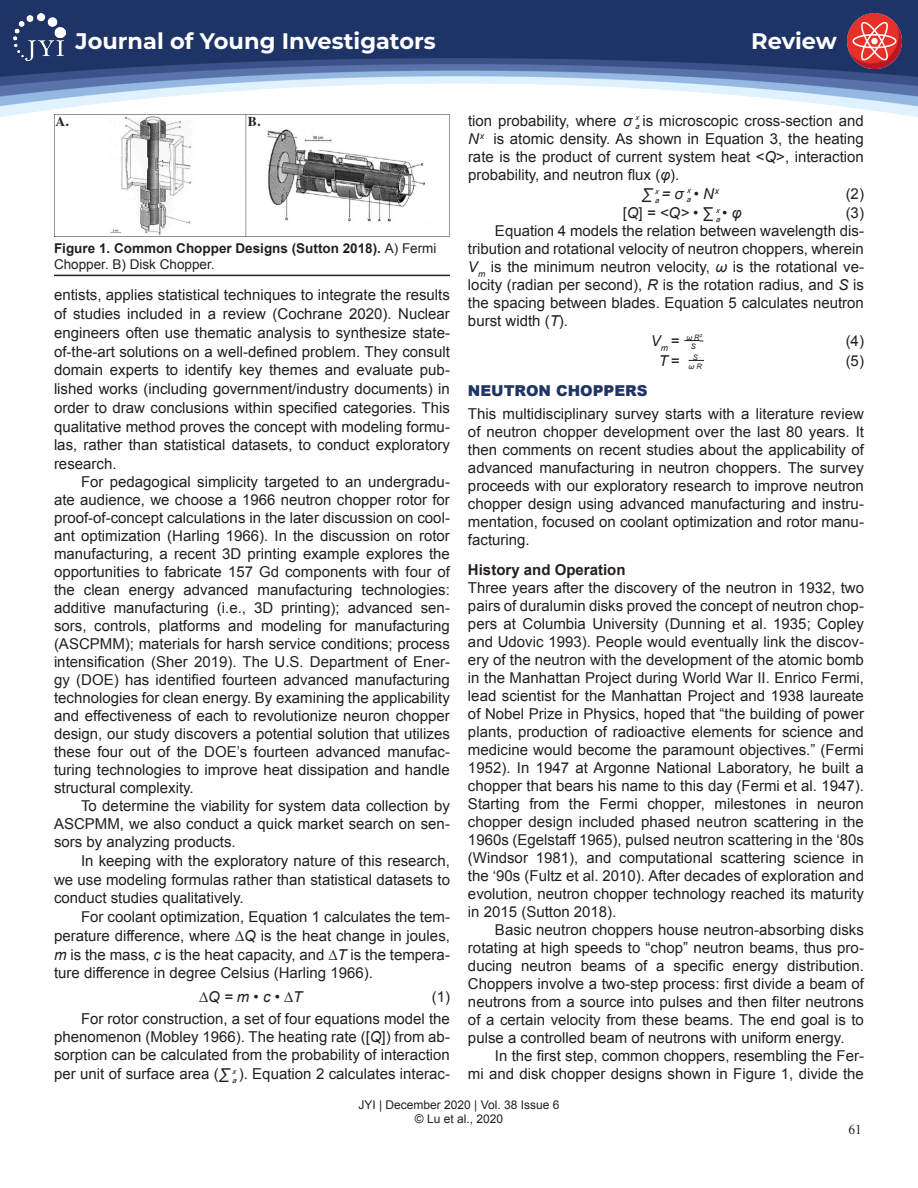
<style>
.page{position:relative;width:918px;height:1188px;background:#fff}
.page>*{position:absolute;margin:0;border:0;box-sizing:border-box;transform-origin:0 0}
.t1{font:700 22.5px "Montserrat";color:#fff}
.t2{font:15px/18px "Arial";color:#231f20;text-align:justify}
.t3{font:italic 15px "Arial";color:#231f20}
.t4{font:700 15px "Arial";color:#231f20}
.t5{font:900 15px "Arial";color:#1e3566}
.t6{font:700 13.5px/16.2px "Arial";color:#231f20}
.t7{font:700 13.5px "Times";color:#231f20}
.t8{font:13.5px "Times New Roman";color:#231f20}
.t9{font:12px/14.4px "Arial";color:#231f20;text-align:center}
.t10{font:italic 7.5px/9px "Arial";color:#231f20;text-align:center}
.s1{font-weight:400}
.s2{font-style:italic}
.s3{font-style:normal}
.s4{font-size:15px}
</style>
<div class="page">
<div style="left:0;top:0;width:918px;height:22px;background:#1f3466"></div>
<img style="left:0;top:22px;width:918px;height:95px">
<img style="left:14px;top:14px;width:51px;height:47px">
<img style="left:847px;top:14px;width:55px;height:54px">
<svg style="left:684px;top:340px;width:19px;height:2px"></svg>
<svg style="left:689px;top:360px;width:15px;height:1px"></svg>
<img style="left:54px;top:115px;width:396px;height:122px">
<hr style="left:54px;top:275px;width:396px;height:1px;background:#231f20">
<h1 class="t1" style="left:76px;top:25px;width:362px">Journal of Young Investigators</h1>
<h1 class="t1" style="left:751px;top:25px;width:87px">Review</h1>
<p class="t7" style="left:56px;top:109px;width:15px">A.</p>
<p class="t7" style="left:248px;top:109px;width:14px">B.</p>
<p class="t6" style="left:54px;top:240px;width:384px">Figure 1. Common Chopper Designs (Sutton 2018). <span class="s1">A) Fermi<br>Chopper. B) Disk Chopper.</span></p>
<p class="t2" style="left:54px;top:286px;width:398px;line-height:18.8px">entists, applies statistical techniques to integrate the results of studies included in a review (Cochrane 2020). Nuclear engineers often use thematic analysis to synthesize state&shy;of-the-art solutions on a well-defined problem. They consult domain experts to identify key themes and evaluate pub&shy;lished works (including government/industry documents) in order to draw conclusions within specified categories. This qualitative method proves the concept with modeling formu&shy;las, rather than statistical datasets, to conduct exploratory research.</p>
<p class="t2" style="left:54px;top:473px;width:398px;text-indent:27px">For pedagogical simplicity targeted to an undergradu&shy;ate audience, we choose a 1966 neutron chopper rotor for proof-of-concept calculations in the later discussion on cool&shy;ant optimization (Harling 1966). In the discussion on rotor manufacturing, a recent 3D printing example explores the opportunities to fabricate 157 Gd components with four of the clean energy advanced manufacturing technologies: additive manufacturing (i.e., 3D printing); advanced sen&shy;sors, controls, platforms and modeling for manufacturing (ASCPMM); materials for harsh service conditions; process intensification (Sher 2019). The U.S. Department of Ener&shy;gy (DOE) has identified fourteen advanced manufacturing technologies for clean energy. By examining the applicability and effectiveness of each to revolutionize neuron chopper design, our study discovers a potential solution that utilizes these four out of the DOE’s fourteen advanced manufac&shy;turing technologies to improve heat dissipation and handle structural complexity.</p>
<p class="t2" style="left:54px;top:797px;width:397px;text-indent:27px">To determine the viability for system data collection by ASCPMM, we also conduct a quick market search on sen&shy;sors by analyzing products.</p>
<p class="t2" style="left:54px;top:851px;width:398px;line-height:18.8px;text-indent:27px">In keeping with the exploratory nature of this research, we use modeling formulas rather than statistical datasets to conduct studies qualitatively.</p>
<p class="t2" style="left:54px;top:908px;width:398px;line-height:18.8px;text-indent:27px">For coolant optimization, Equation 1 calculates the tem&shy;perature difference, where <span class="s2">∆Q</span> is the heat change in joules, <span class="s2">m</span> is the mass, <span class="s2">c</span> is the heat capacity, and <span class="s2">∆T</span> is the tempera&shy;ture difference in degree Celsius (Harling 1966).</p>
<p class="t3" style="left:199px;top:987px;width:105px">∆Q = m • c • ∆T</p>
<p class="t2" style="left:81px;top:985px;width:371px;line-height:22.5px;text-align:right">(1)<br>For rotor construction, a set of four equations model the</p>
<p class="t2" style="left:54px;top:1028px;width:397px;line-height:18.5px">phenomenon (Mobley 1966). The heating rate ([<span class="s2">Q</span>]) from ab&shy;sorption can be calculated from the probability of interaction per unit of surface area (<span class="s2">∑</span><sup>x</sup></p>
<p class="t2" style="left:232px;top:1065px;width:219px"><sub>a</sub>). Equation 2 calculates interac-</p>
<p class="t2" style="left:468px;top:112px;width:174px">tion probability, where <span class="s2">σ</span><sup>x</sup></p>
<p class="t2" style="left:635px;top:112px;width:230px"><sub>a</sub> is microscopic cross-section and</p>
<p class="t2" style="left:468px;top:130px;width:398px"><span class="s2">N</span><sup>x</sup> is atomic density. As shown in Equation 3, the heating</p>
<p class="t2" style="left:468px;top:148px;width:397px">rate is the product of current system heat &lt;<span class="s2">Q</span>&gt;, interaction</p>
<p class="t2" style="left:468px;top:166px;width:213px">probability, and neutron flux (<span class="s2">φ</span>).</p>
<p class="t3" style="left:642px;top:184px;width:20px">∑<sup>x</sup></p>
<p class="t10" style="left:687px;top:195px;width:34px">a<sup>•</sup> <sup>N</sup><sup>x</sup></p>
<p class="t2" style="left:846px;top:185px;width:20px">(2)</p>
<p class="t3" style="left:623px;top:203px;width:100px"><span class="s3">[</span>Q<span class="s3">]</span> = &lt;Q&gt; • ∑ <sup>x</sup></p>
<p class="t10" style="left:655px;top:191px;width:39px">a<span class="s4">= σ</span>x</p>
<p class="t3" style="left:716px;top:203px;width:27px"><sub>a</sub>• φ</p>
<p class="t2" style="left:846px;top:204px;width:20px">(3)</p>
<p class="t2" style="left:495px;top:222px;width:370px">Equation 4 models the relation between wavelength dis-</p>
<p class="t2" style="left:468px;top:240px;width:397px">tribution and rotational velocity of neutron choppers, wherein</p>
<p class="t2" style="left:468px;top:258px;width:397px"><span class="s2">V</span><sub>m</sub> is the minimum neutron velocity, <span class="s2">ω</span> is the rotational ve-</p>
<p class="t2" style="left:468px;top:276px;width:397px">locity (radian per second), <span class="s2">R</span> is the rotation radius, and <span class="s2">S</span> is</p>
<p class="t2" style="left:468px;top:294px;width:397px">the spacing between blades. Equation 5 calculates neutron</p>
<p class="t2" style="left:468px;top:312px;width:102px">burst width (<span class="s2">T</span>).</p>
<p class="t3" style="left:651px;top:331px;width:53px">V<sub>m</sub> = <sup>ω</sup> <sup>R</sup><sup>2</sup></p>
<p class="t10" style="left:691px;top:342px;width:7px">S</p>
<p class="t2" style="left:846px;top:332px;width:20px">(4)</p>
<p class="t3" style="left:659px;top:351px;width:22px">T=</p>
<p class="t10" style="left:689px;top:353px;width:15px">S<br>ω R</p>
<p class="t2" style="left:846px;top:352px;width:20px">(5)</p>
<p class="t5" style="left:468px;top:380px;width:181px">NEUTRON CHOPPERS</p>
<p class="t2" style="left:468px;top:405px;width:398px">This multidisciplinary survey starts with a literature review of neutron chopper development over the last 80 years. It then comments on recent studies about the applicability of advanced manufacturing in neutron choppers. The survey proceeds with our exploratory research to improve neutron chopper design using advanced manufacturing and instru&shy;mentation, focused on coolant optimization and rotor manu&shy;facturing.</p>
<p class="t4" style="left:468px;top:560px;width:159px">History and Operation</p>
<p class="t2" style="left:468px;top:579px;width:398px">Three years after the discovery of the neutron in 1932, two pairs of duralumin disks proved the concept of neutron chop&shy;pers at Columbia University (Dunning et al. 1935; Copley and Udovic 1993). People would eventually link the discov&shy;ery of the neutron with the development of the atomic bomb in the Manhattan Project during World War II. Enrico Fermi, lead scientist for the Manhattan Project and 1938 laureate of Nobel Prize in Physics, hoped that “the building of power plants, production of radioactive elements for science and medicine would become the paramount objectives.” (Fermi 1952). In 1947 at Argonne National Laboratory, he built a chopper that bears his name to this day (Fermi et al. 1947).<br>Starting from the Fermi chopper, milestones in neuron chopper design included phased neutron scattering in the 1960s (Egelstaff 1965), pulsed neutron scattering in the ‘80s (Windsor 1981), and computational scattering science in the ‘90s (Fultz et al. 2010). After decades of exploration and evolution, neutron chopper technology reached its maturity in 2015 (Sutton 2018).</p>
<p class="t2" style="left:468px;top:921px;width:397px;text-indent:27px">Basic neutron choppers house neutron-absorbing disks rotating at high speeds to “chop” neutron beams, thus pro&shy;ducing neutron beams of a specific energy distribution.<br>Choppers involve a two-step process: first divide a beam of neutrons from a source into pulses and then filter neutrons of a certain velocity from these beams. The end goal is to pulse a controlled beam of neutrons with uniform energy.</p>
<p class="t2" style="left:468px;top:1047px;width:397px;text-align:right">In the first step, common choppers, resembling the Fer-<br>mi and disk chopper designs shown in Figure 1, divide the</p>
<p class="t9" style="left:358px;top:1098px;width:203px">JYI | December 2020 | Vol. 38 Issue 6 © Lu et al., 2020</p>
<p class="t8" style="left:848px;top:1120px;width:15px">61</p>
</div>
